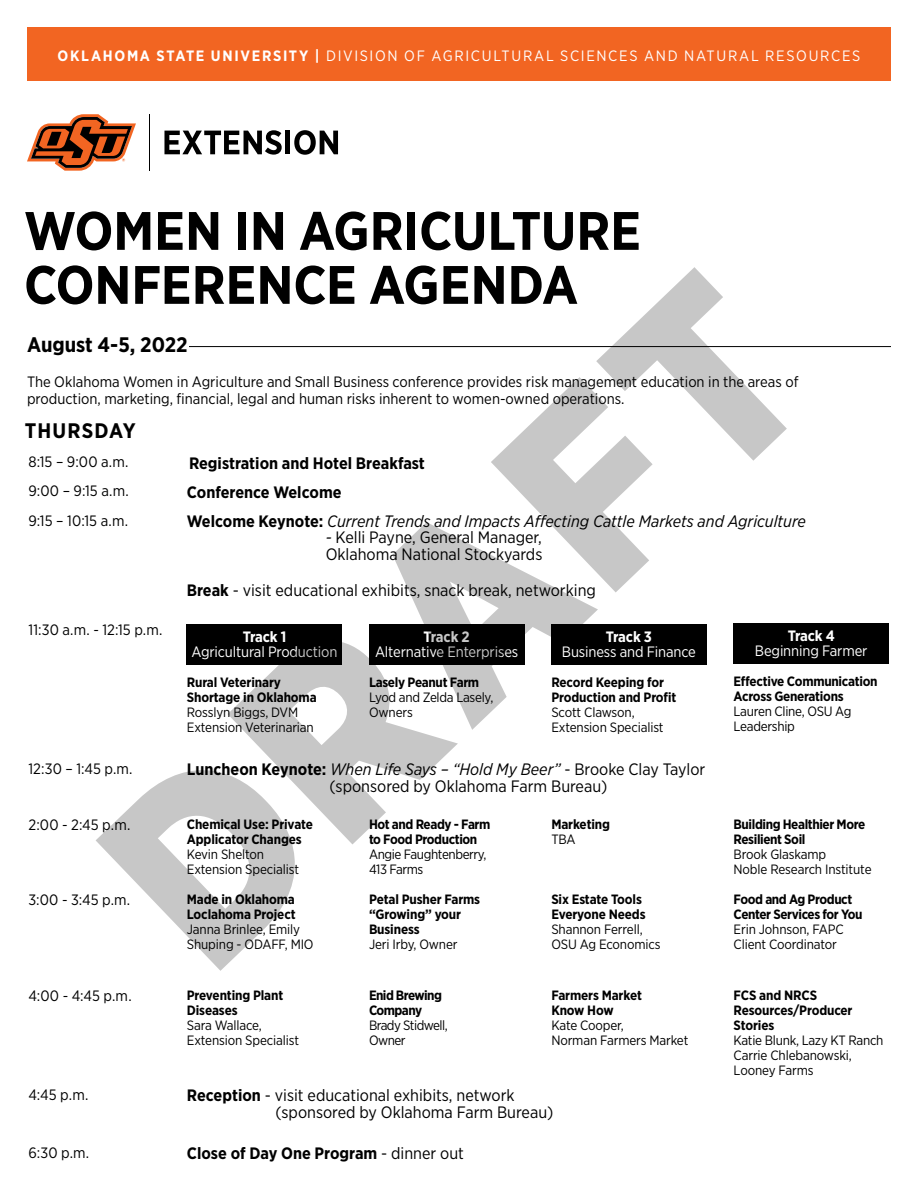
<style>
.page{position:relative;width:918px;height:1188px;background:#fff}
.page>*{position:absolute;margin:0;border:0;box-sizing:border-box;transform-origin:0 0}
.t1{font:900 258px "Gotham Narrow";color:#000}
.t2{font:700 54px "Gotham Narrow";color:#000}
.text{font:700 21px "Gotham Narrow";color:#000}
.text-2{font:700 21px "Gotham Narrow";letter-spacing:.05em;color:#000}
.t3{font:16.5px "Gotham Narrow";color:#000}
.t4{font:italic 16.5px "Gotham Narrow";color:#000}
.t5{font:700 16.5px "Gotham Narrow";color:#000}
.text-3{font:15px/16.5px "Gotham Narrow";color:#000}
.t6{font:15px "Gotham Narrow";letter-spacing:-.01em;color:#fff}
.t7{font:15px "Gotham Narrow";letter-spacing:.11em;color:#fff}
.t8{font:700 15px "Gotham Narrow";letter-spacing:-.02em;color:#fff}
.t9{font:700 13.5px/15px "Gotham Narrow";letter-spacing:-.015em;color:#000}
.t10{font:13.5px/15px "Gotham Narrow";letter-spacing:-.01em;color:#000}
.t11{font:13.5px "Gotham Narrow";letter-spacing:-.03em;color:#000}
.t12{font:700 13.5px "Gotham Narrow";letter-spacing:-.04em;color:#000}
.t13{font:13.5px "Gotham Narrow";letter-spacing:-.04em;color:#000}
.s1{font-weight:700}
.s2{font-weight:700;font-style:normal}
.s3{font-style:italic}
.s4{font-weight:400}
.s5{font-style:normal}
</style>
<div class="page">
<div style="left:27px;top:27px;width:864px;height:54px;background:#f26522"></div>
<hr style="left:149px;top:114px;width:1px;height:57px;background:#000">
<svg style="left:27px;top:114px;width:109px;height:57px"></svg>
<svg style="left:164px;top:130px;width:118px;height:25px"></svg>
<div style="left:285px;top:131px;width:5px;height:23px;background:#000"></div>
<svg style="left:294px;top:130px;width:44px;height:25px"></svg>
<hr style="left:189px;top:346px;width:702px;height:1px;background:#000">
<div style="left:187px;top:624px;width:155px;height:40px;background:#000"></div>
<div style="left:369px;top:624px;width:155px;height:40px;background:#000"></div>
<div style="left:551px;top:624px;width:156px;height:40px;background:#000"></div>
<div style="left:734px;top:623px;width:155px;height:41px;background:#000"></div>
<p class="t7" style="left:58px;top:46px;width:804px"><span class="s1">OKLAHOMA STATE UNIVERSITY |</span> DIVISION OF AGRICULTURAL SCIENCES AND NATURAL RESOURCES</p>
<p class="t2" style="left:24px;top:196px;width:619px">WOMEN IN AGRICULTURE</p>
<p class="t2" style="left:24px;top:250px;width:556px">CONFERENCE AGENDA</p>
<p class="text" style="left:27px;top:331px;width:162px">August 4-5, 2022</p>
<p class="text-3" style="left:27px;top:374px;width:773px">The Oklahoma Women in Agriculture and Small Business conference provides risk management education in the areas of production, marketing, financial, legal and human risks inherent to women-owned operations.</p>
<h1 class="t1" style="left:30px;top:793px;width:849px;rotate:-44deg">DRAFT</h1>
<p class="text-2" style="left:25px;top:417px;width:112px">THURSDAY</p>
<p class="t5" style="left:189px;top:452px;width:237px">Registration and Hotel Breakfast</p>
<p class="t5" style="left:187px;top:481px;width:156px">Conference Welcome</p>
<p class="text-3" style="left:28px;top:454px;width:102px">8:15 – 9:00 a.m.</p>
<p class="text-3" style="left:28px;top:483px;width:102px">9:00 – 9:15 a.m.</p>
<p class="text-3" style="left:28px;top:512px;width:101px">9:15 – 10:15 a.m.</p>
<p class="t4" style="left:187px;top:511px;width:621px"><span class="s2">Welcome Keynote:</span> Current Trends and Impacts Affecting Cattle Markets and Agriculture</p>
<p class="t3" style="left:326px;top:527px;width:218px"><span class="s3">-</span> Kelli Payne, General Manager,</p>
<p class="t3" style="left:326px;top:544px;width:218px">Oklahoma National Stockyards</p>
<p class="t3" style="left:187px;top:580px;width:411px"><span class="s1">Break</span> - visit educational exhibits, snack break, networking</p>
<p class="text-3" style="left:28px;top:621px;width:136px">11:30 a.m. - 12:15 p.m.</p>
<p class="t8" style="left:788px;top:627px;width:49px">Track 4</p>
<p class="t6" style="left:755px;top:642px;width:114px">Beginning Farmer</p>
<p class="t9" style="left:734px;top:674px;width:146px">Effective Communication<br>Across Generations</p>
<p class="t10" style="left:734px;top:704px;width:119px">Lauren Cline, OSU Ag</p>
<p class="t10" style="left:734px;top:719px;width:63px">Leadership</p>
<p class="t8" style="left:243px;top:627px;width:45px">Track 1</p>
<p class="t6" style="left:191px;top:643px;width:147px">Agricultural Production</p>
<p class="t9" style="left:187px;top:675px;width:96px">Rural Veterinary</p>
<p class="t9" style="left:187px;top:690px;width:131px">Shortage in Oklahoma</p>
<p class="t10" style="left:187px;top:705px;width:113px">Rosslyn Biggs, DVM</p>
<p class="t10" style="left:187px;top:720px;width:129px">Extension Veterinarian</p>
<p class="t8" style="left:424px;top:627px;width:48px">Track 2</p>
<p class="t6" style="left:375px;top:643px;width:145px">Alternative Enterprises</p>
<p class="t9" style="left:369px;top:675px;width:112px">Lasely Peanut Farm</p>
<p class="t10" style="left:369px;top:690px;width:126px">Lyod and Zelda Lasely,</p>
<p class="t10" style="left:369px;top:705px;width:45px">Owners</p>
<p class="t8" style="left:606px;top:627px;width:48px">Track 3</p>
<p class="t6" style="left:562px;top:643px;width:136px">Business and Finance</p>
<p class="t9" style="left:551px;top:675px;width:127px">Record Keeping for<br>Production and Profit<br><span class="s4">Scott Clawson,</span></p>
<p class="t10" style="left:551px;top:720px;width:114px">Extension Specialist</p>
<p class="t4" style="left:187px;top:759px;width:520px"><span class="s2">Luncheon Keynote:</span> When Life Says – “Hold My Beer” <span class="s5">- Brooke Clay Taylor</span></p>
<p class="t3" style="left:330px;top:776px;width:279px">(sponsored by Oklahoma Farm Bureau)</p>
<p class="text-3" style="left:28px;top:760px;width:106px">12:30 – 1:45 p.m.</p>
<p class="t9" style="left:369px;top:816px;width:123px">Hot and Ready - Farm</p>
<p class="t9" style="left:369px;top:831px;width:110px">to Food Production</p>
<p class="t11" style="left:369px;top:845px;width:119px">Angie Faughtenberry,</p>
<p class="t11" style="left:369px;top:860px;width:56px">413 Farms</p>
<p class="t9" style="left:369px;top:891px;width:113px">Petal Pusher Farms</p>
<p class="t9" style="left:369px;top:906px;width:94px">“Growing” your</p>
<p class="t9" style="left:369px;top:921px;width:52px">Business</p>
<p class="t10" style="left:369px;top:936px;width:90px">Jeri Irby, Owner</p>
<p class="t9" style="left:734px;top:816px;width:133px">Building Healthier More</p>
<p class="t9" style="left:734px;top:831px;width:73px">Resilient Soil</p>
<p class="t10" style="left:734px;top:846px;width:94px">Brook Glaskamp</p>
<p class="t10" style="left:734px;top:861px;width:140px">Noble Research Institute</p>
<p class="t9" style="left:734px;top:891px;width:120px">Food and Ag Product</p>
<p class="t9" style="left:734px;top:906px;width:130px">Center Services for You</p>
<p class="t10" style="left:734px;top:921px;width:112px">Erin Johnson, FAPC</p>
<p class="t10" style="left:734px;top:936px;width:105px">Client Coordinator</p>
<p class="t9" style="left:551px;top:816px;width:60px">Marketing</p>
<p class="t10" style="left:551px;top:831px;width:26px">TBA</p>
<p class="text-3" style="left:28px;top:816px;width:103px">2:00 - 2:45 p.m.</p>
<p class="t9" style="left:187px;top:817px;width:128px">Chemical Use: Private<br>Applicator Changes</p>
<p class="t10" style="left:187px;top:847px;width:79px">Kevin Shelton</p>
<p class="t10" style="left:187px;top:862px;width:114px">Extension Specialist</p>
<p class="t9" style="left:187px;top:892px;width:110px">Made in Oklahoma</p>
<p class="t9" style="left:187px;top:907px;width:110px">Loclahoma Project</p>
<p class="t10" style="left:187px;top:922px;width:128px">Janna Brinlee, Emily<br>Shuping - ODAFF, MIO</p>
<p class="t9" style="left:551px;top:891px;width:92px">Six Estate Tools</p>
<p class="t9" style="left:551px;top:906px;width:96px">Everyone Needs</p>
<p class="t10" style="left:551px;top:921px;width:93px">Shannon Ferrell,</p>
<p class="t10" style="left:551px;top:936px;width:111px">OSU Ag Economics</p>
<p class="text-3" style="left:28px;top:892px;width:103px">3:00 - 3:45 p.m.</p>
<p class="text-3" style="left:28px;top:987px;width:105px">4:00 - 4:45 p.m.</p>
<p class="text-3" style="left:28px;top:1086px;width:61px">4:45 p.m.</p>
<p class="text-3" style="left:28px;top:1144px;width:62px">6:30 p.m.</p>
<p class="t9" style="left:187px;top:988px;width:98px">Preventing Plant</p>
<p class="t9" style="left:187px;top:1003px;width:52px">Diseases</p>
<p class="t10" style="left:187px;top:1017px;width:77px">Sara Wallace,</p>
<p class="t10" style="left:187px;top:1032px;width:114px">Extension Specialist</p>
<p class="t12" style="left:369px;top:986px;width:74px">Enid Brewing</p>
<p class="t12" style="left:369px;top:1001px;width:55px">Company</p>
<p class="t13" style="left:369px;top:1017px;width:80px">Brady Stidwell,</p>
<p class="t10" style="left:369px;top:1032px;width:38px">Owner</p>
<p class="t9" style="left:551px;top:988px;width:92px">Farmers Market</p>
<p class="t9" style="left:551px;top:1003px;width:64px">Know How</p>
<p class="t10" style="left:551px;top:1017px;width:74px">Kate Cooper,</p>
<p class="t10" style="left:551px;top:1032px;width:139px">Norman Farmers Market</p>
<p class="t3" style="left:187px;top:1085px;width:329px"><span class="s1">Reception</span> - visit educational exhibits, network</p>
<p class="t3" style="left:276px;top:1102px;width:279px">(sponsored by Oklahoma Farm Bureau)</p>
<p class="t5" style="left:187px;top:1142px;width:279px">Close of Day One Program <span class="s4">- dinner out</span></p>
<p class="t9" style="left:734px;top:988px;width:85px">FCS and NRCS</p>
<p class="t9" style="left:734px;top:1003px;width:121px">Resources/Producer</p>
<p class="t9" style="left:734px;top:1018px;width:42px">Stories</p>
<p class="t10" style="left:734px;top:1032px;width:151px">Katie Blunk, Lazy KT Ranch</p>
<p class="t10" style="left:734px;top:1047px;width:120px">Carrie Chlebanowski,</p>
<p class="t10" style="left:734px;top:1062px;width:81px">Looney Farms</p>
</div>
